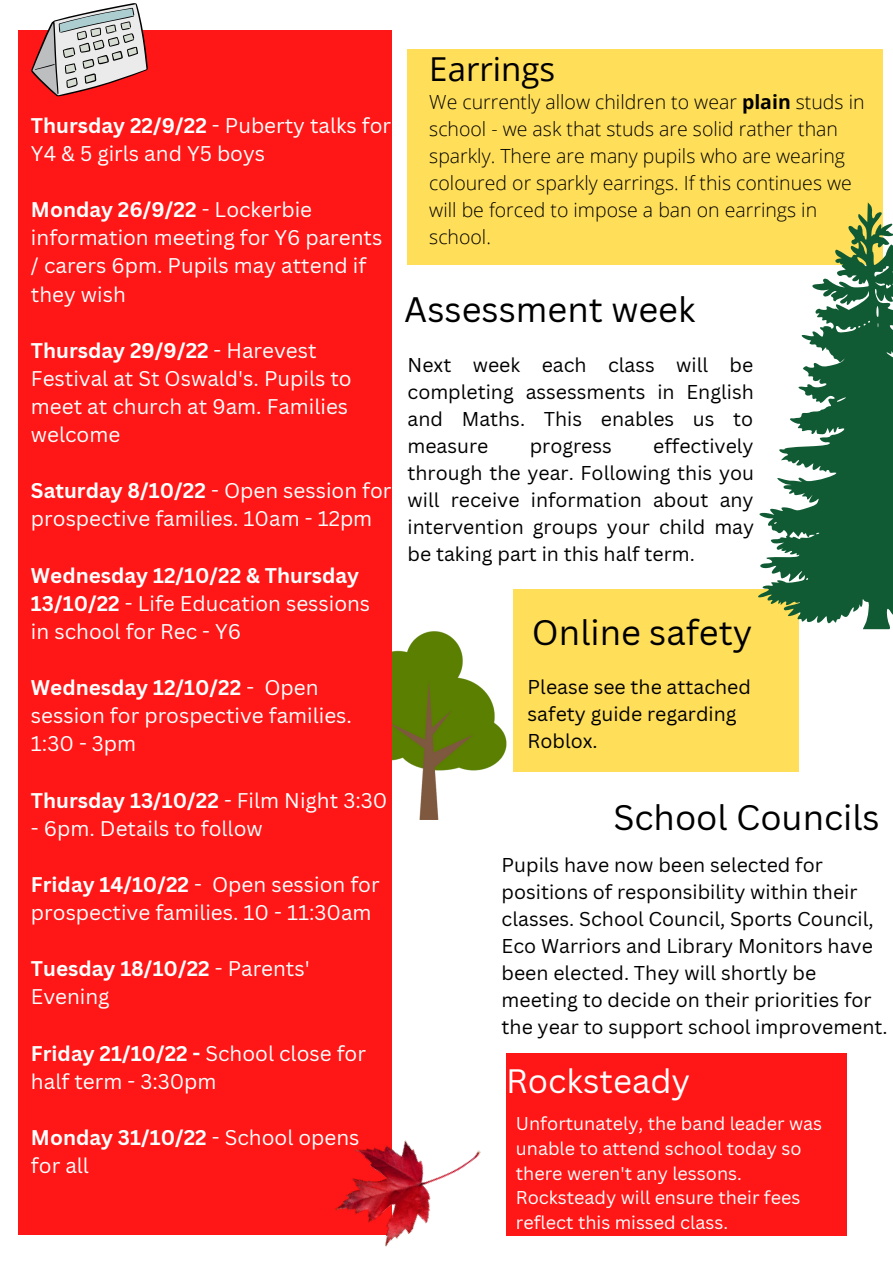
<style>
.page{position:relative;width:893px;height:1264px;background:#fff}
.page>*{position:absolute;margin:0;border:0;box-sizing:border-box;transform-origin:0 0}
.t1{font:34.5px "Canva Sans";color:#000}
.t2{font:33px "Canva Sans";color:#fff}
.t3{font:33px "Open Sans";color:#000}
.t4{font:20.7px/28px "Canva Sans";color:#fff}
.t5{font:700 20.7px "Canva Sans";color:#fff}
.t6{font:19.5px/27px "Canva Sans";color:#000;text-align:justify}
.t7{font:300 19.5px/27px "Open Sans";color:#000}
.t8{font:18px/24.8px "Canva Sans";color:#fff}
.s1{font-weight:700}
.s2{font-weight:400}
</style>
<div class="page">
<div style="left:513px;top:590px;width:286px;height:182px;background:#ffde59"></div>
<div style="left:407px;top:49px;width:476px;height:216px;background:#ffde59"></div>
<svg style="left:754px;top:202px;width:138px;height:427px;fill:#105b34"></svg>
<img style="left:392px;top:631px;width:114px;height:188px">
<div style="left:19px;top:30px;width:373px;height:1204px;background:#ff1616"></div>
<img style="left:314px;top:1140px;width:167px;height:107px">
<svg style="left:31px;top:3px;width:117px;height:93px"></svg>
<div style="left:506px;top:1053px;width:340px;height:182px;background:#ff1616"></div>
<p class="t4" style="left:31px;top:111px;width:362px"><span class="s1">Thursday 22/9/22</span> - Puberty talks for<br>Y4 &amp; 5 girls and Y5 boys</p>
<p class="t4" style="left:31px;top:195px;width:353px"><span class="s1">Monday 26/9/22</span> - Lockerbie information meeting for Y6 parents / carers 6pm. Pupils may attend if they wish</p>
<p class="t4" style="left:31px;top:336px;width:322px"><span class="s1">Thursday 29/9/22</span> - Harevest<br>Festival at St Oswald's. Pupils to meet at church at 9am. Families welcome</p>
<p class="t4" style="left:31px;top:476px;width:362px"><span class="s1">Saturday 8/10/22</span> - Open session for prospective families. 10am - 12pm</p>
<p class="t4" style="left:31px;top:560px;width:341px"><span class="s1">Wednesday 12/10/22 &amp; Thursday<br>13/10/22</span> - Life Education sessions in school for Rec - Y6</p>
<p class="t4" style="left:31px;top:673px;width:322px"><span class="s1">Wednesday 12/10/22</span> - Open session for prospective families.<br>1:30 - 3pm</p>
<p class="t5" style="left:31px;top:785px;width:358px">Thursday 13/10/22 <span class="s2">- Film Night 3:30</span></p>
<p class="t4" style="left:31px;top:813px;width:233px">- 6pm. Details to follow</p>
<p class="t4" style="left:31px;top:869px;width:350px"><span class="s1">Friday 14/10/22</span> - Open session for prospective families. 10 - 11:30am</p>
<p class="t4" style="left:31px;top:954px;width:280px"><span class="s1">Tuesday 18/10/22</span> - Parents'<br>Evening</p>
<p class="t4" style="left:31px;top:1038px;width:336px"><span class="s1">Friday 21/10/22 -</span> School close for half term - 3:30pm</p>
<p class="t4" style="left:31px;top:1122px;width:330px"><span class="s1">Monday 31/10/22</span> - School opens for all</p>
<h2 class="t3" style="left:429px;top:46px;width:127px">Earrings</h2>
<p class="t7" style="left:429px;top:88px;width:437px">We currently allow children to wear <span class="s1">plain</span> studs in school - we ask that studs are solid rather than sparkly. There are many pupils who are wearing coloured or sparkly earrings. If this continues we will be forced to impose a ban on earrings in school.</p>
<h1 class="t1" style="left:404px;top:285px;width:292px">Assessment week</h1>
<p class="t6" style="left:407px;top:350px;width:348px">Next week each class will be completing assessments in English and Maths. This enables us to measure</p>
<p class="t6" style="left:407px;top:431px;width:348px;text-indent:246px">effectively through the year. Following this you will receive information about any intervention groups your child may be taking part in this half term.</p>
<p class="t6" style="left:529px;top:431px;width:84px">progress</p>
<h1 class="t1" style="left:532px;top:608px;width:222px">Online safety</h1>
<p class="t6" style="left:527px;top:673px;width:225px;text-align:left">Please see the attached safety guide regarding<br>Roblox.</p>
<h1 class="t1" style="left:613px;top:792px;width:268px">School Councils</h1>
<p class="t6" style="left:501px;top:850px;width:387px;text-align:left">Pupils have now been selected for positions of responsibility within their classes. School Council, Sports Council, Eco Warriors and Library Monitors have been elected. They will shortly be meeting to decide on their priorities for the year to support school improvement.</p>
<h2 class="t2" style="left:506px;top:1057px;width:186px">Rocksteady</h2>
<p class="t8" style="left:516px;top:1110px;width:308px">Unfortunately, the band leader was unable to attend school today so there weren't any lessons.<br>Rocksteady will ensure their fees reflect this missed class.</p>
</div>
